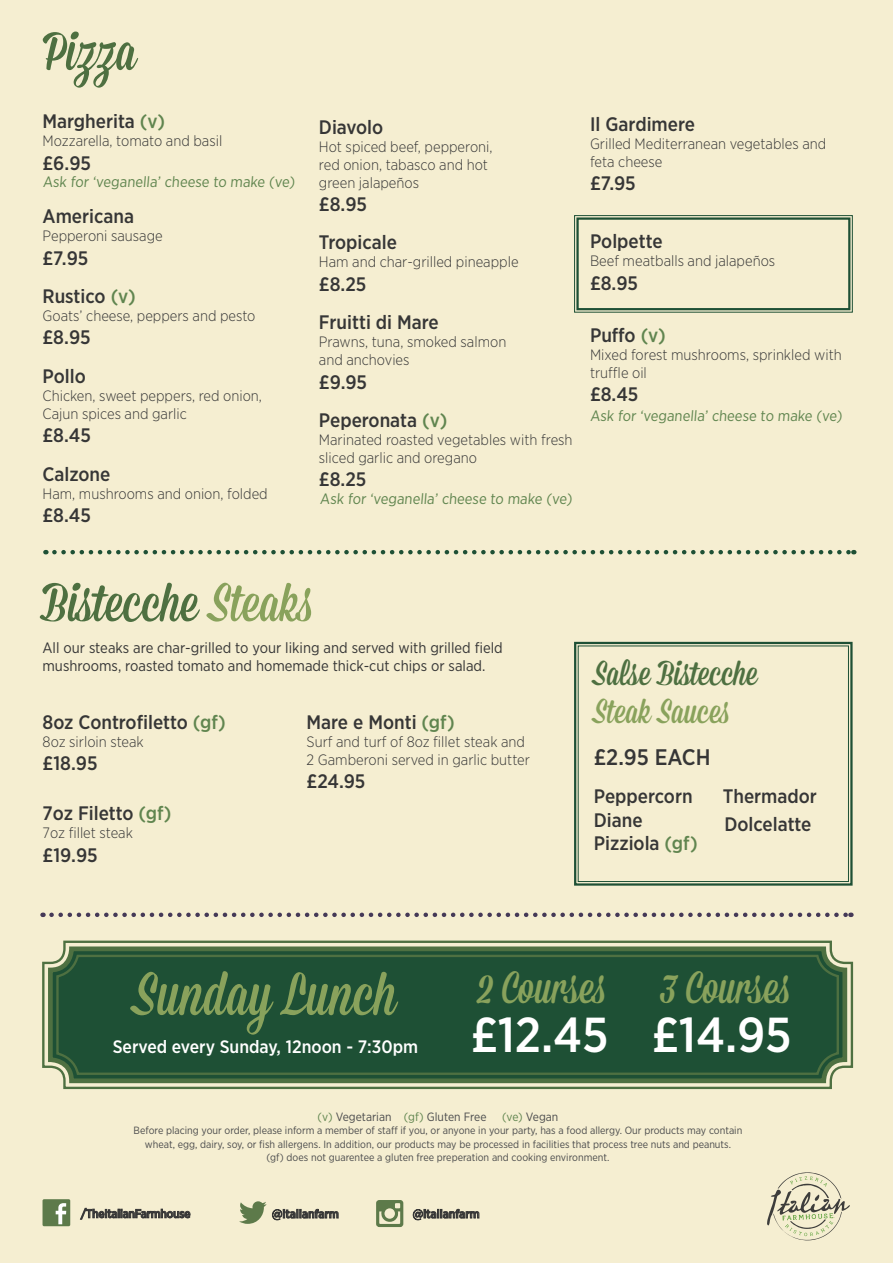
<style>
.page{position:relative;width:893px;height:1263px;background:#f5eed1}
.page>*{position:absolute;margin:0;border:0;box-sizing:border-box;transform-origin:0 0}
.t1{font:60.45px "Mission Script";color:#89a25c}
.t2{font:54px "Mission Script";color:#4e7041}
.t3{font:500 49.05px "Gotham Narrow";color:#fff}
.t4{font:45.15px "Mission Script";color:#89a25c}
.t5{font:34.5px "Mission Script";color:#4e7041}
.t6{font:34.5px "Mission Script";color:#89a25c}
.t7{font:500 22.5px "Gotham Narrow";color:#363636}
.t8{font:500 19.5px "Gotham Narrow";color:#363636}
.t9{font:500 18px "Gotham Narrow";color:#fff}
.t10{font:300 15px/18px "Gotham Narrow";color:#363636}
.t11{font:15px/18px "Gotham Narrow";color:#363636}
.t12{font:15px "Gotham Narrow";color:#60854f}
.t13{font:500 12px "Gotham Narrow";letter-spacing:-.01em;color:#363636}
.t14{font:12px "Gotham Narrow";color:#4b4c4d}
.t15{font:10.5px "Gotham Narrow";color:#4b4c4d}
.s1{color:#60854f}
.s2{color:#89a25c}
</style>
<div class="page">
<svg style="left:574px;top:215px;width:279px;height:98px"></svg>
<svg style="left:54px;top:550px;width:800px;height:4px"></svg>
<svg style="left:51px;top:912px;width:800px;height:5px"></svg>
<svg style="left:42px;top:940px;width:812px;height:150px;background:#325e42"></svg>
<div style="left:48px;top:946px;width:799px;height:137px;border:5px solid #4e7041;border-radius:21px"></div>
<div style="left:56px;top:955px;width:783px;height:120px;border:2px solid #4e7041;border-radius:20px"></div>
<svg style="left:574px;top:641px;width:279px;height:245px"></svg>
<div style="left:578px;top:646px;width:271px;height:236px;border:1px solid #1e5035"></div>
<svg style="left:80px;top:1208px;width:110px;height:11px"></svg>
<div style="left:43px;top:1199px;width:27px;height:27px;background:#5d7a4a;border-radius:2px"></div>
<svg style="left:56px;top:1203px;width:10px;height:21px"></svg>
<svg style="left:239px;top:1201px;width:99px;height:23px"></svg>
<svg style="left:376px;top:1200px;width:27px;height:27px"></svg>
<svg style="left:413px;top:1209px;width:66px;height:11px"></svg>
<svg style="left:767px;top:1172px;width:83px;height:68px"></svg>
<p class="t2" style="left:43px;top:19px;width:96px">Pizza</p>
<p class="t8" style="left:43px;top:109px;width:124px">Margherita <span class="s1">(v)</span></p>
<p class="t10" style="left:43px;top:132px;width:181px">Mozzarella, tomato and basil</p>
<p class="t8" style="left:43px;top:150px;width:50px">£6.95</p>
<p class="t8" style="left:43px;top:204px;width:93px">Americana</p>
<p class="t10" style="left:43px;top:226px;width:122px">Pepperoni sausage</p>
<p class="t8" style="left:43px;top:245px;width:47px">£7.95</p>
<p class="t8" style="left:43px;top:284px;width:95px">Rustico <span class="s1">(v)</span></p>
<p class="t10" style="left:43px;top:306px;width:214px">Goats’ cheese, peppers and pesto</p>
<p class="t8" style="left:43px;top:325px;width:50px">£8.95</p>
<p class="t8" style="left:43px;top:363px;width:45px">Pollo</p>
<p class="t10" style="left:43px;top:386px;width:221px">Chicken, sweet peppers, red onion,<br>Cajun spices and garlic</p>
<p class="t8" style="left:43px;top:423px;width:50px">£8.45</p>
<p class="t8" style="left:43px;top:461px;width:69px">Calzone</p>
<p class="t10" style="left:43px;top:484px;width:227px">Ham, mushrooms and onion, folded</p>
<p class="t8" style="left:43px;top:503px;width:50px">£8.45</p>
<p class="t12" style="left:43px;top:173px;width:255px">Ask for ‘veganella’ cheese to make (ve)</p>
<p class="t8" style="left:319px;top:114px;width:66px">Diavolo</p>
<p class="t10" style="left:319px;top:137px;width:175px">Hot spiced beef, pepperoni,</p>
<p class="t10" style="left:319px;top:155px;width:171px">red onion, tabasco and hot</p>
<p class="t10" style="left:319px;top:173px;width:102px">green jalapeños</p>
<p class="t8" style="left:319px;top:192px;width:50px">£8.95</p>
<p class="t8" style="left:319px;top:230px;width:80px">Tropicale</p>
<p class="t10" style="left:319px;top:253px;width:201px">Ham and char-grilled pineapple</p>
<p class="t8" style="left:319px;top:272px;width:49px">£8.25</p>
<p class="t8" style="left:319px;top:310px;width:121px">Fruitti di Mare</p>
<p class="t10" style="left:319px;top:333px;width:189px">Prawns, tuna, smoked salmon</p>
<p class="t10" style="left:319px;top:351px;width:92px">and anchovies</p>
<p class="t8" style="left:319px;top:369px;width:50px">£9.95</p>
<p class="t8" style="left:319px;top:408px;width:130px">Peperonata <span class="s1">(v)</span></p>
<p class="t10" style="left:319px;top:430px;width:255px">Marinated roasted vegetables with fresh sliced garlic and oregano</p>
<p class="t8" style="left:319px;top:467px;width:49px">£8.25</p>
<p class="t12" style="left:320px;top:489px;width:255px">Ask for ‘veganella’ cheese to make (ve)</p>
<p class="t8" style="left:590px;top:112px;width:106px">Il Gardimere</p>
<p class="t10" style="left:590px;top:134px;width:238px">Grilled Mediterranean vegetables and feta cheese</p>
<p class="t8" style="left:590px;top:171px;width:47px">£7.95</p>
<p class="t8" style="left:590px;top:229px;width:74px">Polpette</p>
<p class="t10" style="left:590px;top:252px;width:187px">Beef meatballs and jalapeños</p>
<p class="t8" style="left:590px;top:270px;width:50px">£8.95</p>
<p class="t8" style="left:590px;top:322px;width:77px">Puffo <span class="s1">(v)</span></p>
<p class="t10" style="left:590px;top:345px;width:253px">Mixed forest mushrooms, sprinkled with truffle oil</p>
<p class="t8" style="left:590px;top:382px;width:50px">£8.45</p>
<p class="t12" style="left:590px;top:407px;width:255px">Ask for ‘veganella’ cheese to make (ve)</p>
<p class="t2" style="left:42px;top:570px;width:271px">Bistecche <span class="s2">Steaks</span></p>
<p class="t11" style="left:43px;top:638px;width:462px">All our steaks are char-grilled to your liking and served with grilled field mushrooms, roasted tomato and homemade thick-cut chips or salad.</p>
<p class="t8" style="left:43px;top:709px;width:185px">8oz Controfiletto <span class="s1">(gf)</span></p>
<p class="t10" style="left:43px;top:732px;width:103px">8oz sirloin steak</p>
<p class="t8" style="left:43px;top:751px;width:56px">£18.95</p>
<p class="t8" style="left:43px;top:801px;width:130px">7oz Filetto <span class="s1">(gf)</span></p>
<p class="t10" style="left:43px;top:824px;width:92px">7oz fillet steak</p>
<p class="t8" style="left:43px;top:843px;width:57px">£19.95</p>
<p class="t8" style="left:307px;top:709px;width:150px">Mare e Monti <span class="s1">(gf)</span></p>
<p class="t10" style="left:307px;top:732px;width:225px">Surf and turf of 8oz fillet steak and<br>2 Gamberoni served in garlic butter</p>
<p class="t8" style="left:307px;top:769px;width:60px">£24.95</p>
<p class="t5" style="left:594px;top:653px;width:165px">Salse Bistecche</p>
<p class="t6" style="left:594px;top:690px;width:136px">Steak Sauces</p>
<p class="t7" style="left:594px;top:743px;width:118px">£2.95 EACH</p>
<p class="t8" style="left:594px;top:784px;width:100px">Peppercorn</p>
<p class="t8" style="left:723px;top:784px;width:96px">Thermador</p>
<p class="t8" style="left:594px;top:807px;width:50px">Diane</p>
<p class="t8" style="left:594px;top:831px;width:105px">Pizziola <span class="s1">(gf)</span></p>
<p class="t8" style="left:724px;top:812px;width:89px">Dolcelatte</p>
<p class="t1" style="left:134px;top:958px;width:264px">Sunday Lunch</p>
<p class="t9" style="left:113px;top:1036px;width:307px">Served every Sunday, 12noon - 7:30pm</p>
<p class="t4" style="left:476px;top:960px;width:130px">2 Courses</p>
<p class="t3" style="left:471px;top:1003px;width:139px">£12.45</p>
<p class="t4" style="left:660px;top:960px;width:130px">3 Courses</p>
<p class="t3" style="left:652px;top:1003px;width:141px">£14.95</p>
<p class="t14" style="left:318px;top:1109px;width:170px"><span class="s1">(v)</span> Vegetarian <span class="s1">(gf)</span> Gluten Free</p>
<p class="t14" style="left:502px;top:1109px;width:58px"><span class="s1">(ve)</span> Vegan</p>
<p class="t15" style="left:134px;top:1124px;width:610px">Before placing your order, please inform a member of staff if you, or anyone in your party, has a food allergy. Our products may contain</p>
<p class="t15" style="left:145px;top:1138px;width:588px">wheat, egg, dairy, soy, or fish allergens. In addition, our products may be processed in facilities that process tree nuts and peanuts.</p>
<p class="t15" style="left:267px;top:1151px;width:344px">(gf) does not guarentee a gluten free preperation and cooking environment.</p>
<p class="t13" style="left:81px;top:1206px;width:111px">/TheItalianFarmhouse</p>
<p class="t13" style="left:272px;top:1206px;width:68px">@italianfarm</p>
<p class="t13" style="left:413px;top:1206px;width:68px">@italianfarm</p>
</div>
